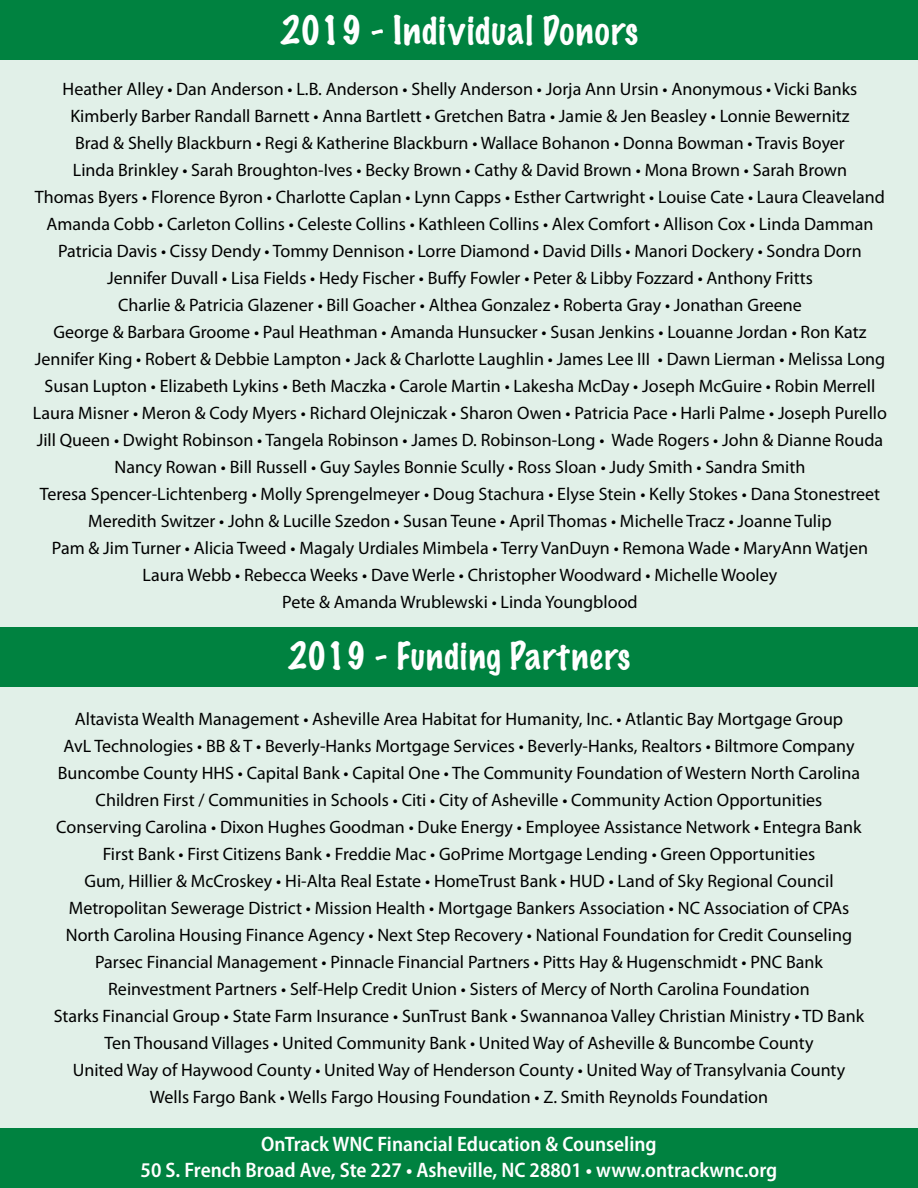
<style>
.page{position:relative;width:918px;height:1188px;background:#e1f0e8}
.page>*{position:absolute;margin:0;border:0;box-sizing:border-box;transform-origin:0 0}
.t1{font:100 36px "Marker Felt";letter-spacing:.035em;color:#fff}
.t2{font:100 34.5px "Marker Felt";letter-spacing:.03em;color:#fff}
.t3{font:600 semi-condensed 21px "Myriad Pro";color:#fff}
.t4{font:18px/27px "Myriad Pro";color:#000;text-align:center}
</style>
<div class="page">
<div style="left:0;top:0;width:918px;height:60px;background:#008240"></div>
<div style="left:0;top:627px;width:918px;height:60px;background:#008240"></div>
<div style="left:0;top:1128px;width:918px;height:60px;background:#008240"></div>
<p class="t1" style="left:280px;top:6px;width:360px">2019 - Individual Donors</p>
<p class="t4" style="left:63px;top:75px;width:796px">Heather Alley • Dan Anderson • L.B. Anderson • Shelly Anderson • Jorja Ann Ursin • Anonymous • Vicki Banks</p>
<p class="t4" style="left:70px;top:102px;width:781px">Kimberly Barber Randall Barnett • Anna Bartlett • Gretchen Batra • Jamie &amp; Jen Beasley • Lonnie Bewernitz</p>
<p class="t4" style="left:75px;top:129px;width:771px">Brad &amp; Shelly Blackburn • Regi &amp; Katherine Blackburn • Wallace Bohanon • Donna Bowman • Travis Boyer</p>
<p class="t4" style="left:73px;top:156px;width:776px">Linda Brinkley • Sarah Broughton-Ives • Becky Brown • Cathy &amp; David Brown • Mona Brown • Sarah Brown</p>
<p class="t4" style="left:35px;top:183px;width:852px">Thomas Byers • Florence Byron • Charlotte Caplan • Lynn Capps • Esther Cartwright • Louise Cate • Laura Cleaveland</p>
<p class="t4" style="left:47px;top:210px;width:828px">Amanda Cobb • Carleton Collins • Celeste Collins • Kathleen Collins • Alex Comfort • Allison Cox • Linda Damman</p>
<p class="t4" style="left:58px;top:237px;width:805px">Patricia Davis • Cissy Dendy • Tommy Dennison • Lorre Diamond • David Dills • Manori Dockery • Sondra Dorn</p>
<p class="t4" style="left:107px;top:264px;width:707px">Jennifer Duvall • Lisa Fields • Hedy Fischer • Buffy Fowler • Peter &amp; Libby Fozzard • Anthony Fritts</p>
<p class="t4" style="left:118px;top:291px;width:685px">Charlie &amp; Patricia Glazener • Bill Goacher • Althea Gonzalez • Roberta Gray • Jonathan Greene</p>
<p class="t4" style="left:54px;top:318px;width:814px">George &amp; Barbara Groome • Paul Heathman • Amanda Hunsucker • Susan Jenkins • Louanne Jordan • Ron Katz</p>
<p class="t4" style="left:35px;top:345px;width:852px">Jennifer King • Robert &amp; Debbie Lampton • Jack &amp; Charlotte Laughlin • James Lee III • Dawn Lierman • Melissa Long</p>
<p class="t4" style="left:45px;top:372px;width:832px">Susan Lupton • Elizabeth Lykins • Beth Maczka • Carole Martin • Lakesha McDay • Joseph McGuire • Robin Merrell</p>
<p class="t4" style="left:33px;top:399px;width:856px">Laura Misner • Meron &amp; Cody Myers • Richard Olejniczak • Sharon Owen • Patricia Pace • Harli Palme • Joseph Purello</p>
<p class="t4" style="left:37px;top:426px;width:848px">Jill Queen • Dwight Robinson • Tangela Robinson • James D. Robinson-Long • Wade Rogers • John &amp; Dianne Rouda</p>
<p class="t4" style="left:115px;top:453px;width:692px">Nancy Rowan • Bill Russell • Guy Sayles Bonnie Scully • Ross Sloan • Judy Smith • Sandra Smith</p>
<p class="t4" style="left:40px;top:480px;width:842px">Teresa Spencer-Lichtenberg • Molly Sprengelmeyer • Doug Stachura • Elyse Stein • Kelly Stokes • Dana Stonestreet</p>
<p class="t4" style="left:88px;top:507px;width:745px">Meredith Switzer • John &amp; Lucille Szedon • Susan Teune • April Thomas • Michelle Tracz • Joanne Tulip</p>
<p class="t4" style="left:52px;top:534px;width:818px">Pam &amp; Jim Turner • Alicia Tweed • Magaly Urdiales Mimbela • Terry VanDuyn • Remona Wade • MaryAnn Watjen</p>
<p class="t4" style="left:143px;top:561px;width:636px">Laura Webb • Rebecca Weeks • Dave Werle • Christopher Woodward • Michelle Wooley</p>
<p class="t4" style="left:282px;top:588px;width:357px">Pete &amp; Amanda Wrublewski • Linda Youngblood</p>
<p class="t2" style="left:288px;top:632px;width:344px">2019 - Funding Partners</p>
<p class="t4" style="left:75px;top:705px;width:770px">Altavista Wealth Management • Asheville Area Habitat for Humanity, Inc. • Atlantic Bay Mortgage Group</p>
<p class="t4" style="left:64px;top:732px;width:792px">AvL Technologies • BB &amp; T • Beverly-Hanks Mortgage Services • Beverly-Hanks, Realtors • Biltmore Company</p>
<p class="t4" style="left:58px;top:759px;width:804px">Buncombe County HHS • Capital Bank • Capital One • The Community Foundation of Western North Carolina</p>
<p class="t4" style="left:96px;top:786px;width:728px">Children First / Communities in Schools • Citi • City of Asheville • Community Action Opportunities</p>
<p class="t4" style="left:56px;top:813px;width:807px">Conserving Carolina • Dixon Hughes Goodman • Duke Energy • Employee Assistance Network • Entegra Bank<br>First Bank • First Citizens Bank • Freddie Mac • GoPrime Mortgage Lending • Green Opportunities</p>
<p class="t4" style="left:84px;top:867px;width:751px">Gum, Hillier &amp; McCroskey • Hi-Alta Real Estate • HomeTrust Bank • HUD • Land of Sky Regional Council</p>
<p class="t4" style="left:69px;top:894px;width:782px">Metropolitan Sewerage District • Mission Health • Mortgage Bankers Association • NC Association of CPAs</p>
<p class="t4" style="left:66px;top:921px;width:788px">North Carolina Housing Finance Agency • Next Step Recovery • National Foundation for Credit Counseling</p>
<p class="t4" style="left:95px;top:948px;width:729px">Parsec Financial Management • Pinnacle Financial Partners • Pitts Hay &amp; Hugenschmidt • PNC Bank</p>
<p class="t4" style="left:108px;top:975px;width:703px">Reinvestment Partners • Self-Help Credit Union • Sisters of Mercy of North Carolina Foundation</p>
<p class="t4" style="left:54px;top:1002px;width:812px">Starks Financial Group • State Farm Insurance • SunTrust Bank • Swannanoa Valley Christian Ministry • TD Bank</p>
<p class="t4" style="left:104px;top:1029px;width:711px">Ten Thousand Villages • United Community Bank • United Way of Asheville &amp; Buncombe County</p>
<p class="t4" style="left:73px;top:1056px;width:774px">United Way of Haywood County • United Way of Henderson County • United Way of Transylvania County</p>
<p class="t4" style="left:150px;top:1083px;width:620px">Wells Fargo Bank • Wells Fargo Housing Foundation • Z. Smith Reynolds Foundation</p>
<p class="t3" style="left:261px;top:1133px;width:397px">OnTrack WNC Financial Education &amp; Counseling</p>
<p class="t3" style="left:141px;top:1158px;width:638px">50 S. French Broad Ave, Ste 227 • Asheville, NC 28801 • www.ontrackwnc.org</p>
</div>
